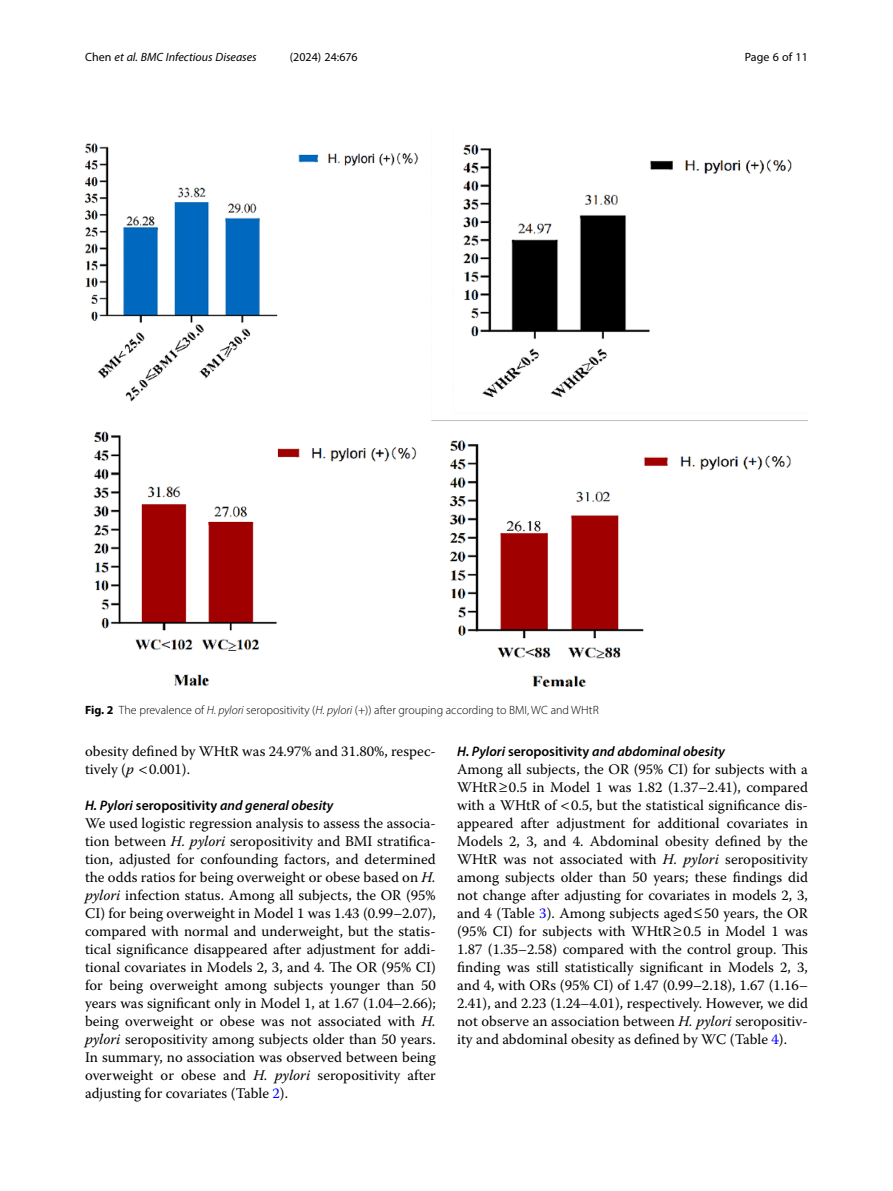
<style>
.page{position:relative;width:893px;height:1191px;background:#fff}
.page>*{position:absolute;margin:0;border:0;box-sizing:border-box;transform-origin:0 0}
.Body_Text{font:14.7px/18px "Warnock Pro";color:#000;text-align:justify}
.Head_2{font:italic 600 13.8px "Myriad Pro";color:#000}
.Figure_Caption{font:300 12px "Myriad Pro";color:#000}
.t1{font:italic 12px "Myriad Pro";color:#000}
.t2{font:12px "Myriad Pro";color:#000}
.s1{font-style:normal}
.s2{font-weight:700}
.s3{font-style:italic}
.s4{color:#00f}
</style>
<div class="page">
<img style="left:85px;top:143px;width:723px;height:544px">
<p class="t1" style="left:85px;top:50px;width:173px"><span class="s1">Chen</span> et al. BMC Infectious Diseases</p>
<p class="t2" style="left:290px;top:50px;width:70px">(2024) 24:676</p>
<p class="t2" style="left:745px;top:50px;width:65px">Page 6 of 11</p>
<p class="Figure_Caption" style="left:85px;top:702px;width:515px"><span class="s2">Fig. 2</span> The prevalence of <span class="s3">H. pylori</span> seropositivity (<span class="s3">H. pylori</span> (+)) after grouping according to BMI, WC and WHtR</p>
<p class="Body_Text" style="left:85px;top:742px;width:352px">obesity defined by WHtR was 24.97% and 31.80%, respec&shy;tively (<span class="s3">p</span> 0.001).</p>
<p class="Head_2" style="left:85px;top:797px;width:250px">H. Pylori <span class="s1">seropositivity</span> and general obesity</p>
<p class="Body_Text" style="left:85px;top:814px;width:352px">We used logistic regression analysis to assess the associa&shy;tion between <span class="s3">H. pylori</span> seropositivity and BMI stratifica&shy;tion, adjusted for confounding factors, and determined the odds ratios for being overweight or obese based on <span class="s3">H. pylori</span> infection status. Among all subjects, the OR (95% CI) for being overweight in Model 1 was 1.43 (0.99–2.07), compared with normal and underweight, but the statis&shy;tical significance disappeared after adjustment for addi&shy;tional covariates in Models 2, 3, and 4. The OR (95% CI) for being overweight among subjects younger than 50 years was significant only in Model 1, at 1.67 (1.04–2.66); being overweight or obese was not associated with <span class="s3">H. pylori</span> seropositivity among subjects older than 50 years.<br>In summary, no association was observed between being overweight or obese and <span class="s3">H. pylori</span> seropositivity after adjusting for covariates (Table <span class="s4">2</span>).</p>
<p class="Head_2" style="left:457px;top:743px;width:269px">H. Pylori <span class="s1">seropositivity</span> and abdominal obesity</p>
<p class="Body_Text" style="left:457px;top:760px;width:352px">Among all subjects, the OR (95% CI) for subjects with a WHtR≥0.5 in Model 1 was 1.82 (1.37–2.41), compared with a WHtR of 0.5, but the statistical significance dis&shy;appeared after adjustment for additional covariates in Models 2, 3, and 4. Abdominal obesity defined by the WHtR was not associated with <span class="s3">H. pylori</span> seropositivity among subjects older than 50 years; these findings did not change after adjusting for covariates in models 2, 3, and 4 (Table <span class="s4">3</span>). Among subjects aged≤50 years, the OR (95% CI) for subjects with WHtR≥0.5 in Model 1 was 1.87 (1.35–2.58) compared with the control group. This finding was still statistically significant in Models 2, 3, and 4, with ORs (95% CI) of 1.47 (0.99–2.18), 1.67 (1.16– 2.41), and 2.23 (1.24–4.01), respectively. However, we did not observe an association between <span class="s3">H. pylori</span> seropositiv&shy;ity and abdominal obesity as defined by WC (Table <span class="s4">4</span>).</p>
</div>
